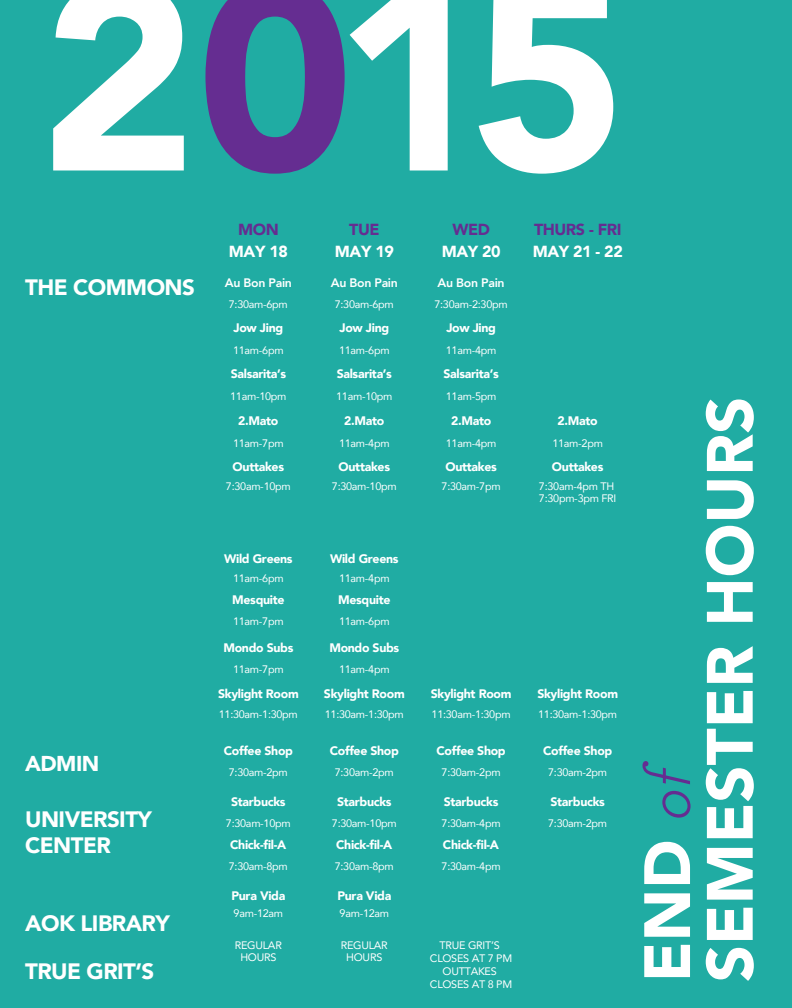
<style>
.page{position:relative;width:792px;height:1008px;background:#20aca3}
.page>*{position:absolute;margin:0;border:0;box-sizing:border-box;transform-origin:0 0}
.t1{font:900 264.45px "Avenir";color:#fff}
.t2{font:900 64.65px/62.6px "Avenir";color:#fff}
.t3{font:900 22.25px/26.7px "Avenir";letter-spacing:-.025em;color:#fff}
.t4{font:900 21.5px "Avenir";letter-spacing:-.025em;color:#fff}
.t5{font:900 16px "Avenir";letter-spacing:-.025em;color:#fff}
.t6{font:900 16px "Avenir";letter-spacing:-.025em;color:#652d91}
.t7{font:900 12.3px "Avenir";letter-spacing:-.025em;color:#fff}
.t8{font:800 12.3px "Avenir";letter-spacing:-.025em;color:#fff}
.t9{font:10.85px/12px "Avenir";letter-spacing:-.025em;color:#fff;text-align:center}
.s1{color:#652d91}
.s2{font-family:"Archer Pro";font-weight:400;font-style:italic;color:#652d91}
</style>
<div class="page">
<h1 class="t1" style="left:40px;top:-148px;width:588px">2<span class="s1">0</span>15</h1>
<h3 class="t3" style="left:25px;top:273px;width:171px">THE COMMONS</h3>
<h3 class="t6" style="left:238px;top:216px;width:42px">MON</h3>
<h3 class="t5" style="left:229px;top:238px;width:61px">MAY 18</h3>
<p class="t8" style="left:225px;top:273px;width:69px">Au Bon Pain</p>
<p class="t7" style="left:234px;top:317px;width:51px">Jow Jing</p>
<p class="t7" style="left:231px;top:364px;width:57px">Salsarita’s</p>
<p class="t7" style="left:238px;top:410px;width:42px">2.Mato</p>
<p class="t7" style="left:233px;top:456px;width:53px">Outtakes</p>
<p class="t9" style="left:229px;top:298px;width:61px">7:30am-6pm</p>
<p class="t9" style="left:233px;top:344px;width:52px">11am-6pm</p>
<p class="t9" style="left:230px;top:390px;width:58px">11am-10pm</p>
<p class="t9" style="left:233px;top:437px;width:52px">11am-7pm</p>
<p class="t9" style="left:226px;top:480px;width:66px">7:30am-10pm</p>
<h3 class="t4" style="left:25px;top:745px;width:76px">ADMIN</h3>
<h3 class="t3" style="left:25px;top:805px;width:128px">UNIVERSITY<br>CENTER</h3>
<h3 class="t3" style="left:25px;top:899px;width:146px;line-height:47.6px">AOK LIBRARY<br>TRUE GRIT’S</h3>
<p class="t7" style="left:224px;top:548px;width:70px">Wild Greens</p>
<p class="t9" style="left:233px;top:572px;width:52px">11am-6pm</p>
<p class="t7" style="left:232px;top:589px;width:54px">Mesquite</p>
<p class="t7" style="left:223px;top:638px;width:72px">Mondo Subs</p>
<p class="t9" style="left:233px;top:615px;width:52px">11am-7pm</p>
<p class="t9" style="left:233px;top:663px;width:52px">11am-7pm</p>
<p class="t7" style="left:218px;top:683px;width:82px">Skylight Room</p>
<p class="t9" style="left:219px;top:708px;width:81px">11:30am-1:30pm</p>
<p class="t7" style="left:224px;top:740px;width:71px">Coffee Shop</p>
<p class="t9" style="left:229px;top:766px;width:61px">7:30am-2pm</p>
<p class="t7" style="left:231px;top:791px;width:56px">Starbucks</p>
<p class="t9" style="left:226px;top:817px;width:66px">7:30am-10pm</p>
<p class="t7" style="left:230px;top:834px;width:58px">Chick-fil-A</p>
<p class="t9" style="left:229px;top:860px;width:61px">7:30am-8pm</p>
<p class="t7" style="left:231px;top:886px;width:55px">Pura Vida</p>
<p class="t9" style="left:234px;top:907px;width:51px">9am-12am</p>
<p class="t9" style="left:235px;top:939px;width:49px">REGULAR<br>HOURS</p>
<h3 class="t6" style="left:349px;top:216px;width:32px">TUE</h3>
<h3 class="t5" style="left:335px;top:238px;width:61px">MAY 19</h3>
<p class="t8" style="left:331px;top:273px;width:69px">Au Bon Pain</p>
<p class="t7" style="left:340px;top:317px;width:51px">Jow Jing</p>
<p class="t7" style="left:337px;top:364px;width:57px">Salsarita’s</p>
<p class="t7" style="left:344px;top:410px;width:42px">2.Mato</p>
<p class="t7" style="left:339px;top:456px;width:53px">Outtakes</p>
<p class="t9" style="left:335px;top:298px;width:61px">7:30am-6pm</p>
<p class="t9" style="left:339px;top:344px;width:52px">11am-6pm</p>
<p class="t9" style="left:336px;top:390px;width:58px">11am-10pm</p>
<p class="t9" style="left:339px;top:437px;width:52px">11am-4pm</p>
<p class="t9" style="left:332px;top:480px;width:66px">7:30am-10pm</p>
<p class="t7" style="left:330px;top:548px;width:70px">Wild Greens</p>
<p class="t9" style="left:339px;top:572px;width:52px">11am-4pm</p>
<p class="t7" style="left:338px;top:589px;width:54px">Mesquite</p>
<p class="t7" style="left:329px;top:638px;width:72px">Mondo Subs</p>
<p class="t9" style="left:339px;top:615px;width:52px">11am-6pm</p>
<p class="t9" style="left:339px;top:663px;width:52px">11am-4pm</p>
<p class="t7" style="left:324px;top:683px;width:82px">Skylight Room</p>
<p class="t9" style="left:325px;top:708px;width:81px">11:30am-1:30pm</p>
<p class="t7" style="left:330px;top:740px;width:71px">Coffee Shop</p>
<p class="t9" style="left:335px;top:766px;width:61px">7:30am-2pm</p>
<p class="t7" style="left:337px;top:791px;width:56px">Starbucks</p>
<p class="t9" style="left:332px;top:817px;width:66px">7:30am-10pm</p>
<p class="t7" style="left:336px;top:834px;width:58px">Chick-fil-A</p>
<p class="t9" style="left:335px;top:860px;width:61px">7:30am-8pm</p>
<p class="t7" style="left:337px;top:886px;width:55px">Pura Vida</p>
<p class="t9" style="left:340px;top:907px;width:51px">9am-12am</p>
<p class="t9" style="left:341px;top:939px;width:49px">REGULAR<br>HOURS</p>
<h3 class="t6" style="left:452px;top:216px;width:39px">WED</h3>
<h3 class="t5" style="left:442px;top:238px;width:61px">MAY 20</h3>
<p class="t8" style="left:438px;top:273px;width:69px">Au Bon Pain</p>
<p class="t7" style="left:446px;top:317px;width:51px">Jow Jing</p>
<p class="t7" style="left:443px;top:364px;width:57px">Salsarita’s</p>
<p class="t7" style="left:451px;top:410px;width:42px">2.Mato</p>
<p class="t7" style="left:445px;top:456px;width:53px">Outtakes</p>
<p class="t9" style="left:434px;top:298px;width:75px">7:30am-2:30pm</p>
<p class="t9" style="left:446px;top:344px;width:52px">11am-4pm</p>
<p class="t9" style="left:446px;top:390px;width:52px">11am-5pm</p>
<p class="t9" style="left:446px;top:437px;width:52px">11am-4pm</p>
<p class="t9" style="left:442px;top:480px;width:61px">7:30am-7pm</p>
<h3 class="t6" style="left:534px;top:216px;width:89px">THURS - FRI</h3>
<h3 class="t5" style="left:533px;top:238px;width:92px">MAY 21 - 22</h3>
<p class="t7" style="left:558px;top:410px;width:42px">2.Mato</p>
<p class="t7" style="left:552px;top:456px;width:53px">Outtakes</p>
<p class="t9" style="left:552px;top:437px;width:52px">11am-2pm</p>
<p class="t9" style="left:539px;top:480px;width:79px;text-align:left">7:30am-4pm TH<br>7:30pm-3pm FRI</p>
<p class="t7" style="left:431px;top:683px;width:82px">Skylight Room</p>
<p class="t9" style="left:432px;top:708px;width:81px">11:30am-1:30pm</p>
<p class="t7" style="left:537px;top:683px;width:82px">Skylight Room</p>
<p class="t9" style="left:538px;top:708px;width:81px">11:30am-1:30pm</p>
<p class="t7" style="left:437px;top:740px;width:71px">Coffee Shop</p>
<p class="t9" style="left:442px;top:766px;width:61px">7:30am-2pm</p>
<p class="t7" style="left:543px;top:740px;width:71px">Coffee Shop</p>
<p class="t9" style="left:548px;top:766px;width:61px">7:30am-2pm</p>
<p class="t7" style="left:444px;top:791px;width:56px">Starbucks</p>
<p class="t9" style="left:442px;top:817px;width:61px">7:30am-4pm</p>
<p class="t7" style="left:443px;top:834px;width:58px">Chick-fil-A</p>
<p class="t9" style="left:442px;top:860px;width:61px">7:30am-4pm</p>
<p class="t7" style="left:550px;top:791px;width:56px">Starbucks</p>
<p class="t9" style="left:548px;top:817px;width:61px">7:30am-2pm</p>
<p class="t9" style="left:430px;top:939px;width:84px;line-height:13px">TRUE GRIT’S<br>CLOSES AT 7 PM<br>OUTTAKES<br>CLOSES AT 8 PM</p>
<h2 class="t2" style="left:635px;top:982px;width:587px;rotate:-90deg">END <span class="s2">of<br></span>SEMESTER HOURS</h2>
</div>
